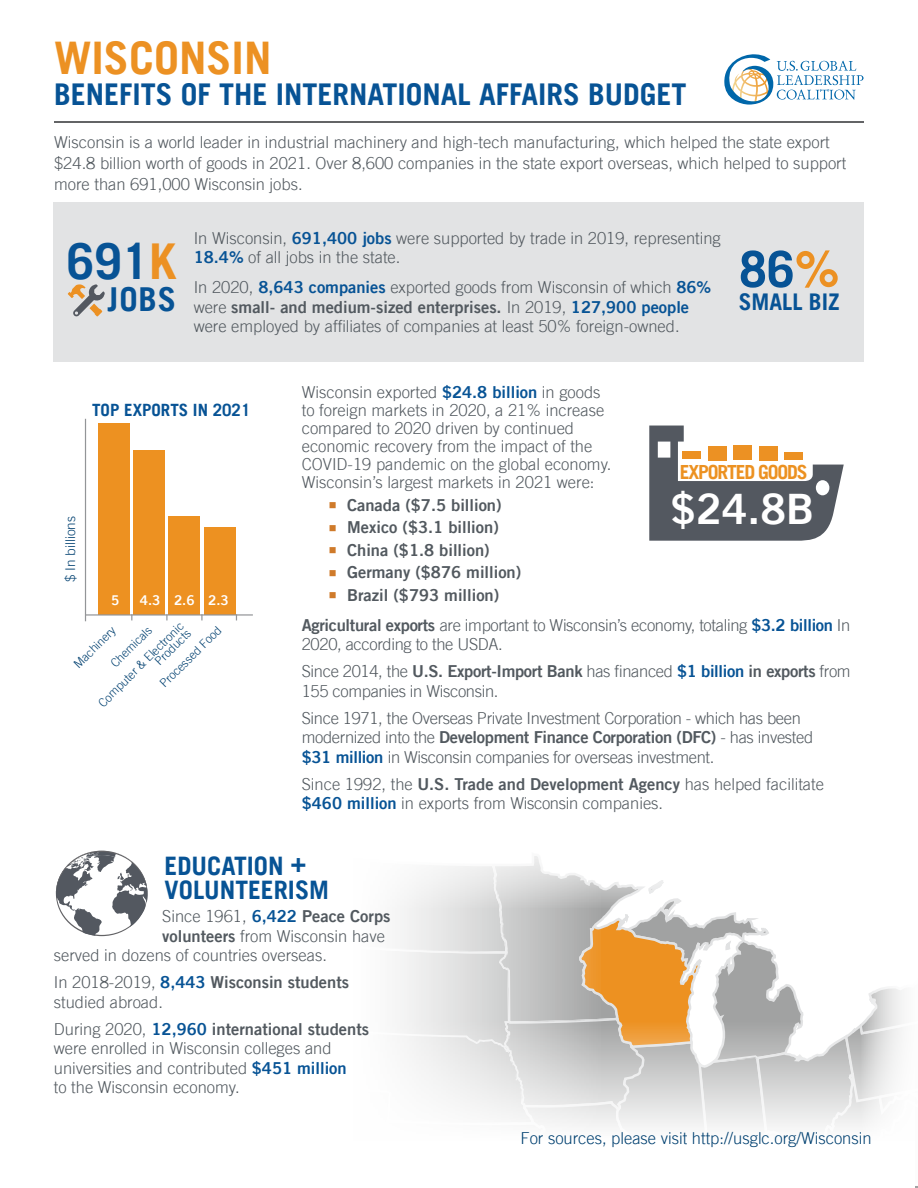
<style>
.page{position:relative;width:918px;height:1188px;background:#fff}
.page>*{position:absolute;margin:0;border:0;box-sizing:border-box;transform-origin:0 0}
.Header_Text{font:700 50.25px "Trade Gothic LT";color:#075395}
.Header_Text-2{font:700 49.5px "Trade Gothic LT";color:#075395}
.Header_Text-3{font:700 45px "Trade Gothic LT";color:#ec9123}
.Data_Label{font:42px "Trade Gothic LT Bold Two";color:#fff}
.Header_Text-4{font:700 33px "Trade Gothic LT";color:#075395}
.Header_Text-5{font:700 30px "Trade Gothic LT";color:#075395}
.Header_Text-6{font:700 25.5px/24px "Trade Gothic LT";color:#075395}
.Header_Text-7{font:700 22.95px "Trade Gothic LT";color:#075395}
.Header_Text-8{font:700 19.5px "Trade Gothic LT";letter-spacing:-.06em;color:#ec9121}
.Graph_Title{font:700 16.95px "Trade Gothic LT";color:#075395}
.Body_Text{font:300 16.5px/19.5px "Trade Gothic LT";color:#52595f}
.Body_Text-2{font:300 16.5px/19.5px "Trade Gothic LT";letter-spacing:-.02em;color:#52595f}
.Sub_Header_Text{font:300 16.5px/21px "Trade Gothic LT";color:#52595f}
.t1{font:16.5px "Trade Gothic LT Bold Two";color:#52595f}
.Footer_Text{font:300 16.5px "Trade Gothic LT";color:#004070}
.Graph_Label{font:300 13.5px "Trade Gothic LT";color:#004070}
.Data_Label-2{font:13.5px "Trade Gothic LT Bold Two";color:#fff}
.Graph_Label-2{font:300 12px/10.5px "Trade Gothic LT";color:#004070;text-align:right}
.s1{color:#ec9123}
.s2{font-family:"Trade Gothic LT Bold Two";font-weight:400;color:#075395}
.s3{font-family:"Trade Gothic LT Bold Two";font-weight:400}
.s4{color:#cf7a2a}
</style>
<div class="page">
<div style="left:54px;top:202px;width:810px;height:160px;background:#e2e3e4"></div>
<hr style="left:54px;top:121px;width:810px;height:1px;background:#636466">
<div style="left:98px;top:423px;width:32px;height:191px;background:#ed9121"></div>
<div style="left:133px;top:450px;width:32px;height:164px;background:#ed9121"></div>
<div style="left:169px;top:516px;width:31px;height:98px;background:#ed9121"></div>
<div style="left:204px;top:527px;width:32px;height:87px;background:#ed9121"></div>
<svg style="left:55px;top:850px;width:863px;height:338px"></svg>
<svg style="left:649px;top:426px;width:193px;height:115px"></svg>
<hr style="left:86px;top:614px;width:167px;height:2px;background:#939598">
<div style="left:842px;top:370px;width:76px;height:816px;background:#fff"></div>
<div style="left:682px;top:444px;width:125px;height:32px;background:#fff"></div>
<div style="left:682px;top:452px;width:19px;height:7px;background:#ec9123"></div>
<div style="left:708px;top:446px;width:18px;height:15px;background:#ec9123"></div>
<div style="left:733px;top:445px;width:19px;height:15px;background:#ec9123"></div>
<div style="left:759px;top:446px;width:19px;height:15px;background:#ec9123"></div>
<div style="left:784px;top:452px;width:19px;height:7px;background:#ec9123"></div>
<svg style="left:68px;top:284px;width:37px;height:33px"></svg>
<svg style="left:724px;top:54px;width:140px;height:51px"></svg>
<hr style="left:85px;top:419px;width:1px;height:202px;background:#939598">
<svg style="left:166px;top:614px;width:2px;height:6px"></svg>
<svg style="left:201px;top:614px;width:2px;height:6px"></svg>
<p class="Header_Text-3" style="left:54px;top:30px;width:219px">WISCONSIN</p>
<p class="Header_Text-5" style="left:54px;top:75px;width:634px">BENEFITS OF THE INTERNATIONAL AFFAIRS BUDGET</p>
<p class="Sub_Header_Text" style="left:54px;top:132px;width:794px">Wisconsin is a world leader in industrial machinery and high-tech manufacturing, which helped the state export $24.8 billion worth of goods in 2021. Over 8,600 companies in the state export overseas, which helped to support more than 691,000 Wisconsin jobs.</p>
<p class="Header_Text-2" style="left:67px;top:231px;width:112px">691<span class="s1">K</span></p>
<p class="Header_Text-4" style="left:108px;top:279px;width:70px">JOBS</p>
<p class="Body_Text" style="left:194px;top:228px;width:529px">In Wisconsin, <span class="s2">691,400 jobs</span> were supported by trade in 2019, representing<br><span class="s2">18.4%</span> of all jobs in the state.</p>
<p class="Body_Text" style="left:194px;top:277px;width:519px">In 2020, <span class="s2">8,643 companies</span> exported goods from Wisconsin of which <span class="s2">86% </span>were <span class="s3">small- and medium-sized enterprises.</span> In 2019, <span class="s2">127,900 people </span>were employed by affiliates of companies at least 50% foreign-owned.</p>
<p class="Header_Text" style="left:739px;top:238px;width:102px">86<span class="s1">%</span></p>
<p class="Header_Text-7" style="left:739px;top:288px;width:103px">SMALL BIZ</p>
<p class="Graph_Title" style="left:92px;top:400px;width:160px">TOP EXPORTS IN 2021</p>
<p class="Graph_Label" style="left:62px;top:582px;width:68px;rotate:-90deg">$ In billions</p>
<p class="Data_Label-2" style="left:111px;top:592px;width:10px">5</p>
<p class="Data_Label-2" style="left:140px;top:592px;width:22px">4.3</p>
<p class="Data_Label-2" style="left:174px;top:592px;width:22px">2.6</p>
<p class="Data_Label-2" style="left:208px;top:592px;width:22px">2.3</p>
<p class="Graph_Label-2" style="left:97px;top:701px;width:116px;rotate:-45deg">Computer &amp; Electronic<br>Products</p>
<p class="Graph_Label-2" style="left:158px;top:682px;width:83px;rotate:-45deg">Processed Food</p>
<p class="Graph_Label-2" style="left:109px;top:661px;width:54px;rotate:-45deg">Chemicals</p>
<p class="Graph_Label-2" style="left:72px;top:662px;width:55px;rotate:-45deg">Machinery</p>
<p class="Body_Text" style="left:302px;top:383px;width:311px;line-height:18px">Wisconsin exported <span class="s2">$24.8 billion</span> in goods to foreign markets in 2020, a 21% increase compared to 2020 driven by continued economic recovery from the impact of the COVID-19 pandemic on the global economy.<br>Wisconsin’s largest markets in 2021 were:</p>
<p class="t1" style="left:329px;top:495px;width:174px"><span class="s4">■</span> Canada ($7.5 billion)</p>
<p class="t1" style="left:329px;top:517px;width:172px"><span class="s4">■</span> Mexico ($3.1 billion)</p>
<p class="t1" style="left:329px;top:540px;width:162px"><span class="s4">■</span> China ($1.8 billion)</p>
<p class="t1" style="left:329px;top:562px;width:194px"><span class="s4">■</span> Germany ($876 million)</p>
<p class="t1" style="left:329px;top:585px;width:172px"><span class="s4">■</span> Brazil ($793 million)</p>
<p class="Body_Text-2" style="left:302px;top:615px;width:550px"><span class="s3">Agricultural exports</span> are important to Wisconsin’s economy, totaling <span class="s2">$3.2 billion</span> In<br>2020, according to the USDA.</p>
<p class="Body_Text-2" style="left:302px;top:662px;width:550px">Since 2014, the <span class="s3">U.S. Export-Import Bank</span> has financed <span class="s2">$1 billion</span> <span class="s3">in exports</span> from<br>155 companies in Wisconsin.</p>
<p class="Body_Text-2" style="left:302px;top:708px;width:513px">Since 1971, the Overseas Private Investment Corporation - which has been modernized into the <span class="s3">Development Finance Corporation (DFC)</span> - has invested <span class="s2">$31 million</span> in Wisconsin companies for overseas investment.</p>
<p class="Body_Text" style="left:302px;top:774px;width:524px">Since 1992, the <span class="s3">U.S. Trade and Development Agency</span> has helped facilitate <span class="s2">$460 million</span> in exports from Wisconsin companies.</p>
<p class="Header_Text-8" style="left:680px;top:460px;width:129px">EXPORTED GOODS</p>
<p class="Data_Label" style="left:671px;top:483px;width:145px">$24.8B</p>
<p class="Header_Text-6" style="left:165px;top:853px;width:166px">EDUCATION +<br>VOLUNTEERISM</p>
<p class="Body_Text" style="left:162px;top:907px;width:230px">Since 1961, <span class="s2">6,422</span> <span class="s3">Peace Corps</span></p>
<p class="Body_Text" style="left:162px;top:926px;width:224px"><span class="s3">volunteers</span> from Wisconsin have</p>
<p class="Body_Text" style="left:54px;top:946px;width:275px">served in dozens of countries overseas.</p>
<p class="Body_Text" style="left:54px;top:973px;width:297px">In 2018-2019, <span class="s2">8,443</span> <span class="s3">Wisconsin students </span>studied abroad.</p>
<p class="Body_Text" style="left:54px;top:1019px;width:317px">During 2020, <span class="s2">12,960</span> <span class="s3">international students </span>were enrolled in Wisconsin colleges and universities and contributed <span class="s2">$451 million<br></span>to the Wisconsin economy.</p>
<p class="Footer_Text" style="left:521px;top:1129px;width:353px">For sources, please visit http://usglc.org/Wisconsin</p>
</div>
